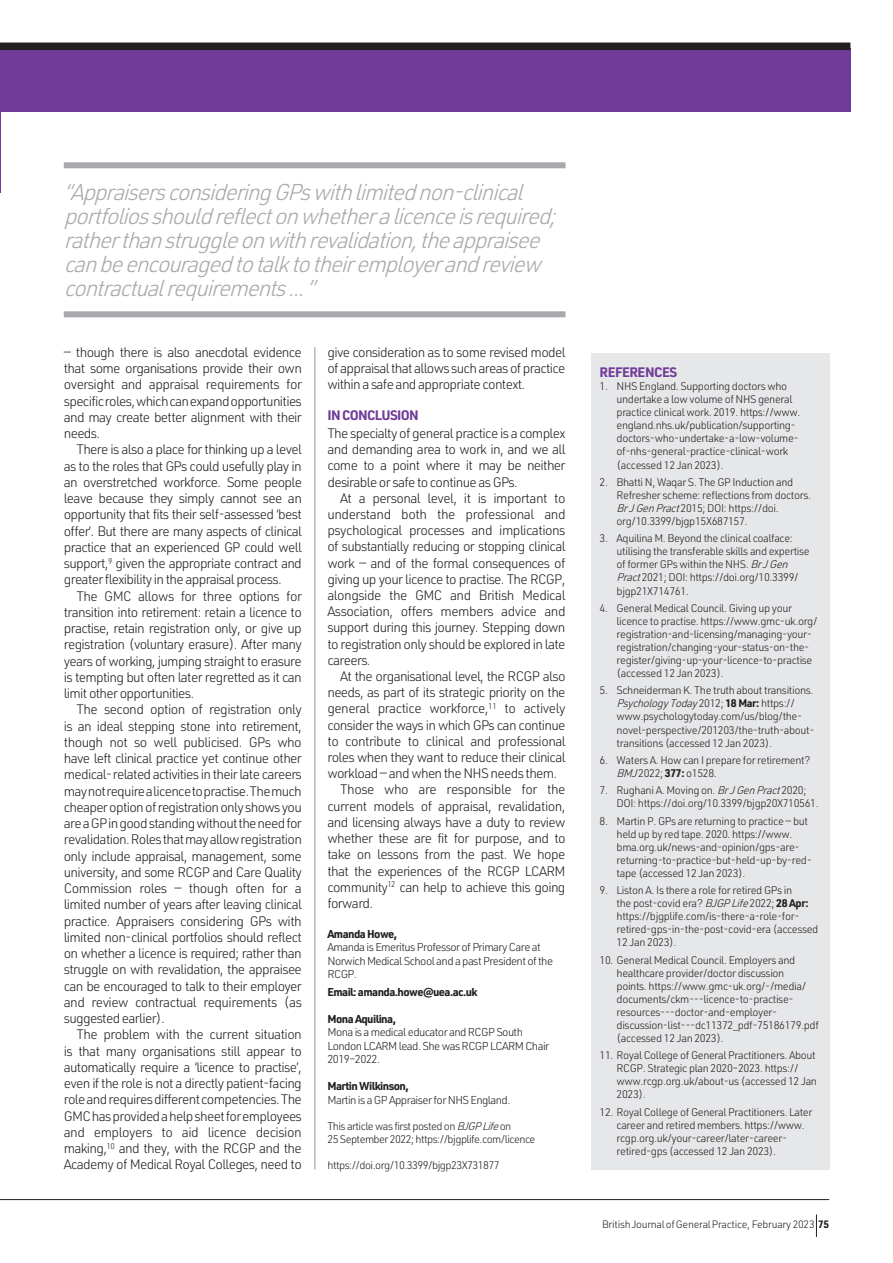
<style>
.page{position:relative;width:893px;height:1263px;background:#fff}
.page>*{position:absolute;margin:0;border:0;box-sizing:border-box;transform-origin:0 0}
.t1{font:italic 300 22.5px/24px "URWDIN";color:#a8a9ad}
.t2{font:300 13.5px/16.2px "URWDIN";letter-spacing:-.05em;color:#231f20;text-align:justify}
.t3{font:700 13.5px "URWDIN";letter-spacing:-.05em;color:#713c98}
.t4{font:300 11.25px/13.5px "URWDIN";letter-spacing:-.05em;color:#231f20}
.t5{font:700 11.25px "URWDIN";letter-spacing:-.05em;color:#231f20}
.t6{font:300 10.8px/13px "URWDIN";letter-spacing:-.035em;color:#231f20}
.t7{font:300 10.5px "URWDIN";letter-spacing:-.025em;color:#231f20}
.s1{font-style:italic}
.s2{font-weight:700}
</style>
<div class="page">
<hr style="left:315px;top:347px;width:1px;height:822px;background:#939598">
<div style="left:0;top:48px;width:850px;height:64px;background:#713c98"></div>
<div style="left:0;top:43px;width:850px;height:7px;background:#231f20"></div>
<div style="left:591px;top:353px;width:238px;height:816px;background:#e6e7e9"></div>
<div style="left:64px;top:162px;width:502px;height:6px;background:#a8a9ad"></div>
<div style="left:64px;top:311px;width:502px;height:6px;background:#a8a9ad"></div>
<hr style="left:0;top:1199px;width:829px;height:1px;background:#231f20">
<svg style="left:816px;top:1214px;width:1px;height:23px"></svg>
<p class="t1" style="left:64px;top:179px;width:501px">“AppraisersconsideringGPswithlimitednon-clinical portfoliosshouldreflectonwhetheralicenceisrequired; ratherthanstruggleonwithrevalidation,theappraisee canbeencouragedtotalktotheiremployerandreview contractualrequirements...”</p>
<p class="t2" style="left:64px;top:343px;width:240px">— though there is also anecdotal evidence that some organisations provide their own oversight and appraisal requirements for specific roles, which can expand opportunities and may create better alignment with their needs.</p>
<p class="t2" style="left:64px;top:441px;width:240px;text-indent:13px">There is also a place for thinking up a level as to the roles that GPs could usefully play in an overstretched workforce. Some people leave because they simply cannot see an opportunity that fits their self-assessed ‘best offer’. But there are many aspects of clinical practice that an experienced GP could well support,<sup>9</sup> given the appropriate contract and greater flexibility in the appraisal process.</p>
<p class="t2" style="left:64px;top:587px;width:240px;text-indent:13px">The GMC allows for three options for transition into retirement: retain a licence to practise, retain registration only, or give up registration (voluntary erasure). After many years of working, jumping straight to erasure is tempting but often later regretted as it can limit other opportunities.</p>
<p class="t2" style="left:64px;top:701px;width:240px;text-indent:13px">The second option of registration only is an ideal stepping stone into retirement, though not so well publicised. GPs who have left clinical practice yet continue other medical- related activities in their late careers may not require a licence to practise. The much cheaper option of registration only shows you are a GP in good standing without the need for revalidation. Roles that may allow registration only include appraisal, management, some university, and some RCGP and Care Quality Commission roles — though often for a limited number of years after leaving clinical practice. Appraisers considering GPs with limited non-clinical portfolios should reflect on whether a licence is required; rather than struggle on with revalidation, the appraisee can be encouraged to talk to their employer and review contractual requirements (as suggested earlier).</p>
<p class="t2" style="left:64px;top:1026px;width:240px;text-indent:13px">The problem with the current situation is that many organisations still appear to automatically require a ‘licence to practise’, even if the role is not a directly patient-facing role and requires different competencies. The GMC has provided a help sheet for employees and employers to aid licence decision making,<sup>10</sup> and they, with the RCGP and the Academy of Medical Royal Colleges, need to</p>
<p class="t2" style="left:327px;top:343px;width:240px">give consideration as to some revised model of appraisal that allows such areas of practice within a safe and appropriate context.</p>
<p class="t3" style="left:327px;top:406px;width:93px">IN CONCLUSION</p>
<p class="t2" style="left:327px;top:425px;width:240px">The specialty of general practice is a complex and demanding area to work in, and we all come to a point where it may be neither desirable or safe to continue as GPs.</p>
<p class="t2" style="left:327px;top:490px;width:240px;text-indent:13px">At a personal level, it is important to understand both the professional and psychological processes and implications of substantially reducing or stopping clinical work — and of the formal consequences of giving up your licence to practise. The RCGP, alongside the GMC and British Medical Association, offers members advice and support during this journey. Stepping down to registration only should be explored in late careers.</p>
<p class="t2" style="left:340px;top:668px;width:227px">At the organisational level, the RCGP also</p>
<p class="t2" style="left:327px;top:684px;width:240px">needs, as part of its strategic priority on the</p>
<p class="t2" style="left:327px;top:700px;width:240px">general practice workforce,<sup>11</sup> to actively</p>
<p class="t2" style="left:327px;top:716px;width:240px">consider the ways in which GPs can continue</p>
<p class="t2" style="left:327px;top:733px;width:240px">to contribute to clinical and professional</p>
<p class="t2" style="left:327px;top:749px;width:240px">roles when they want to reduce their clinical</p>
<p class="t2" style="left:327px;top:765px;width:231px">workload — and when the NHS needs them.</p>
<p class="t2" style="left:340px;top:781px;width:227px">Those who are responsible for the</p>
<p class="t2" style="left:327px;top:797px;width:240px">current models of appraisal, revalidation,</p>
<p class="t2" style="left:327px;top:814px;width:240px">and licensing always have a duty to review</p>
<p class="t2" style="left:327px;top:830px;width:240px">whether these are fit for purpose, and to</p>
<p class="t2" style="left:327px;top:846px;width:240px">take on lessons from the past. We hope</p>
<p class="t2" style="left:327px;top:862px;width:240px">that the experiences of the RCGP LCARM</p>
<p class="t2" style="left:327px;top:878px;width:240px">community<sup>12</sup> can help to achieve this going</p>
<p class="t2" style="left:327px;top:895px;width:47px">forward.</p>
<p class="t5" style="left:327px;top:926px;width:71px">Amanda Howe,</p>
<p class="t4" style="left:327px;top:940px;width:227px">Amanda is Emeritus Professor of Primary Care at<br>Norwich Medical School and a past President of the<br>RCGP.</p>
<p class="t5" style="left:327px;top:984px;width:152px">Email: amanda.howe@uea.ac.uk</p>
<p class="t5" style="left:327px;top:1011px;width:70px">Mona Aquilina,</p>
<p class="t4" style="left:327px;top:1025px;width:223px">Mona is a medical educator and RCGP South<br>London LCARM lead. She was RCGP LCARM Chair<br>2019–2022.</p>
<p class="t5" style="left:327px;top:1078px;width:83px">Martin Wilkinson,</p>
<p class="t4" style="left:327px;top:1093px;width:185px">Martin is a GP Appraiser for NHS England.</p>
<p class="t6" style="left:327px;top:1119px;width:210px">This article was first posted on <span class="s1">BJGPLife</span>on<br>25 September 2022; https://bjgplife.com/licence</p>
<p class="t6" style="left:327px;top:1158px;width:174px">https://doi.org/10.3399/bjgp23X731877</p>
<p class="t3" style="left:600px;top:363px;width:79px">REFERENCES</p>
<p class="t6" style="left:617px;top:380px;width:185px;text-indent:-17px">1. NHS England. Supporting doctors who undertake a low volume of NHS general practice clinical work. 2019. https://www. england.nhs.uk/publication/supporting&shy;doctors-who-undertake-a-low-volume&shy;of-nhs-general-practice-clinical-work (accessed 12 Jan 2023).</p>
<p class="t6" style="left:617px;top:475px;width:196px;text-indent:-17px">2. Bhatti N, Waqar S. The GP Induction and Refresher scheme: reflections from doctors.<br><span class="s1">BrJGenPract</span>2015; DOI: https://doi. org/10.3399/bjgp15X687157.</p>
<p class="t6" style="left:617px;top:532px;width:195px;text-indent:-17px">3. Aquilina M. Beyond the clinical coalface: utilising the transferable skills and expertise of former GPs within the NHS. <span class="s1">BrJGen Pract</span>2021; DOI: https://doi.org/10.3399/ bjgp21X714761.</p>
<p class="t6" style="left:617px;top:601px;width:202px;text-indent:-17px">4. General Medical Council. Giving up your licence to practise. https://www.gmc-uk.org/ registration-and-licensing/managing-your&shy;registration/changing-your-status-on-the&shy;register/giving-up-your-licence-to-practise (accessed 12 Jan 2023).</p>
<p class="t6" style="left:617px;top:684px;width:200px;text-indent:-17px">5. Schneiderman K. The truth about transitions.<br><span class="s1">PsychologyToday</span>2012; <span class="s2">18 Mar:</span> https:// www.psychologytoday.com/us/blog/the&shy;novel-perspective/201203/the-truth-about&shy;transitions (accessed 12 Jan 2023).</p>
<p class="t6" style="left:617px;top:753px;width:196px;text-indent:-17px">6. Waters A. How can I prepare for retirement?<br><span class="s1">BMJ</span>2022; <span class="s2">377:</span> o1528.</p>
<p class="t6" style="left:617px;top:783px;width:204px;text-indent:-17px">7. Rughani A. Moving on. <span class="s1">BrJGenPract</span>2020;<br>DOI: https://doi.org/10.3399/bjgp20X710561.</p>
<p class="t6" style="left:617px;top:814px;width:197px;text-indent:-17px">8. Martin P. GPs are returning to practice — but held up by red tape. 2020. https://www. bma.org.uk/news-and-opinion/gps-are&shy;returning-to-practice-but-held-up-by-red&shy;tape (accessed 12 Jan 2023).</p>
<p class="t6" style="left:617px;top:883px;width:203px;text-indent:-17px">9. Liston A. Is there a role for retired GPs in<br>the post-covid era? <span class="s1">BJGPLife</span>2022; <span class="s2">28 Apr: </span>https://bjgplife.com/is-there-a-role-for&shy;retired-gps-in-the-post-covid-era (accessed 12 Jan 2023).</p>
<p class="t6" style="left:617px;top:953px;width:204px;text-indent:-17px">10. General Medical Council. Employers and healthcare provider/doctor discussion<br>points. https://www.gmc-uk.org/-/media/ documents/ckm---licence-to-practise&shy;resources---doctor-and-employer&shy;discussion-list---dc11372_pdf-75186179.pdf (accessed 12 Jan 2023).</p>
<p class="t6" style="left:617px;top:1048px;width:202px;text-indent:-17px">11. Royal College of General Practitioners. About RCGP. Strategic plan 2020–2023. https:// www.rcgp.org.uk/about-us (accessed 12 Jan 2023).</p>
<p class="t6" style="left:617px;top:1105px;width:197px;text-indent:-17px">12. Royal College of General Practitioners. Later career and retired members. https://www. rcgp.org.uk/your-career/later-career&shy;retired-gps (accessed 12 Jan 2023).</p>
<p class="t7" style="left:602px;top:1218px;width:229px">BritishJournalofGeneralPractice, February 2023 <span class="s2">75</span></p>
</div>
